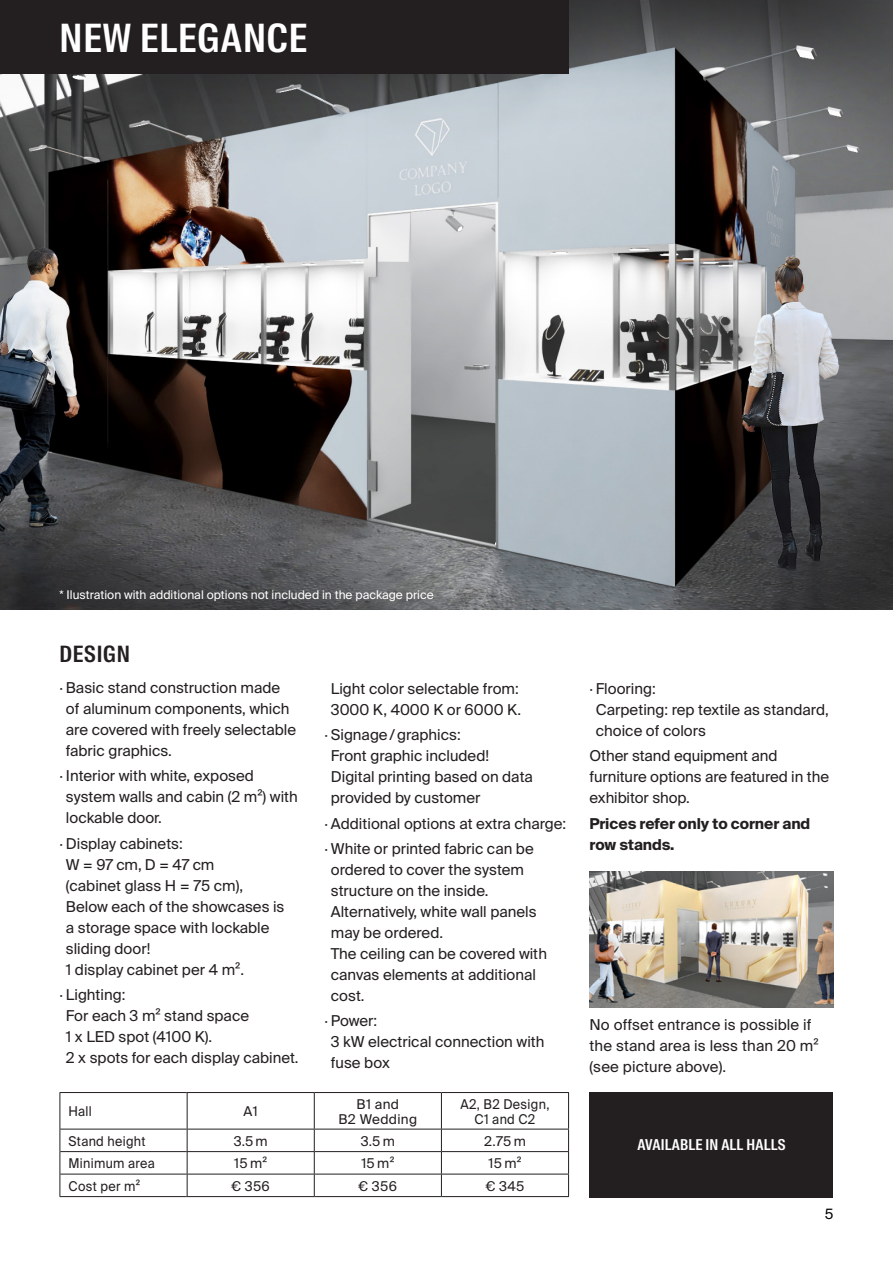
<style>
.page{position:relative;width:893px;height:1263px;background:#fff}
.page>*{position:absolute;margin:0;border:0;box-sizing:border-box;transform-origin:0 0}
.t1{font:600 39px "Suisse Intl Cond";letter-spacing:.025em;color:#fff}
.t2{font:600 22.5px "Suisse Intl Cond";letter-spacing:.035em;color:#231f20}
.t3{font:15px/21px "Suisse Intl";color:#231f20}
.t4{font:700 15px/21px "Suisse Intl";letter-spacing:-.005em;color:#231f20}
.t5{font:600 15px "Suisse Intl Cond";letter-spacing:.01em;color:#fff}
.t6{font:14.25px "Suisse Intl";color:#000002}
.t7{font:13.5px/15px "Suisse Intl";letter-spacing:.025em;color:#231f20;text-align:center;scale:.93 1}
.t8{font:13.5px/15px "Suisse Intl";letter-spacing:.025em;color:#231f20;text-align:center}
.t9{font:12px "Suisse Intl";color:#fff}
</style>
<div class="page">
<img style="left:0;top:0;width:893px;height:609px">
<div style="left:0;top:0;width:568px;height:74px;background:#231f20"></div>
<div style="left:589px;top:1092px;width:244px;height:105px;background:#231f20"></div>
<img style="left:589px;top:872px;width:244px;height:135px">
<hr style="left:60px;top:1093px;width:1px;height:36px;background:#231f20">
<hr style="left:60px;top:1092px;width:127px;height:1px;background:#231f20">
<hr style="left:187px;top:1093px;width:1px;height:36px;background:#231f20">
<hr style="left:60px;top:1129px;width:127px;height:1px;background:#231f20">
<hr style="left:60px;top:1151px;width:127px;height:1px;background:#231f20">
<svg style="left:60px;top:1129px;width:1px;height:67px"></svg>
<hr style="left:60px;top:1174px;width:127px;height:1px;background:#231f20">
<hr style="left:60px;top:1196px;width:127px;height:1px;background:#231f20">
<svg style="left:187px;top:1130px;width:1px;height:66px"></svg>
<hr style="left:187px;top:1092px;width:127px;height:1px;background:#231f20">
<hr style="left:314px;top:1093px;width:1px;height:36px;background:#231f20">
<hr style="left:314px;top:1092px;width:127px;height:1px;background:#231f20">
<hr style="left:441px;top:1093px;width:1px;height:36px;background:#231f20">
<hr style="left:441px;top:1092px;width:128px;height:1px;background:#231f20">
<hr style="left:568px;top:1093px;width:1px;height:36px;background:#231f20">
<hr style="left:187px;top:1129px;width:127px;height:1px;background:#231f20">
<hr style="left:314px;top:1129px;width:127px;height:1px;background:#231f20">
<hr style="left:441px;top:1129px;width:128px;height:1px;background:#231f20">
<hr style="left:187px;top:1151px;width:127px;height:1px;background:#231f20">
<hr style="left:314px;top:1151px;width:127px;height:1px;background:#231f20">
<hr style="left:441px;top:1151px;width:128px;height:1px;background:#231f20">
<hr style="left:187px;top:1174px;width:127px;height:1px;background:#231f20">
<hr style="left:187px;top:1196px;width:127px;height:1px;background:#231f20">
<svg style="left:314px;top:1129px;width:1px;height:67px"></svg>
<hr style="left:314px;top:1174px;width:127px;height:1px;background:#231f20">
<hr style="left:314px;top:1196px;width:127px;height:1px;background:#231f20">
<svg style="left:441px;top:1129px;width:1px;height:67px"></svg>
<hr style="left:441px;top:1174px;width:128px;height:1px;background:#231f20">
<svg style="left:568px;top:1129px;width:1px;height:67px"></svg>
<hr style="left:441px;top:1196px;width:128px;height:1px;background:#231f20">
<h1 class="t1" style="left:60px;top:15px;width:249px">NEW ELEGANCE</h1>
<p class="t9" style="left:60px;top:588px;width:376px">* Ilustration with additional options not included in the package price</p>
<h2 class="t2" style="left:60px;top:640px;width:72px">DESIGN</h2>
<p class="t3" style="left:66px;top:677px;width:232px;text-indent:-6px">· Basic stand construction made of aluminum components, which are covered with freely selectable fabric graphics.</p>
<p class="t3" style="left:66px;top:766px;width:233px;text-indent:-6px">· Interior with white, exposed system walls and cabin (2 m²) with lockable door.</p>
<p class="t3" style="left:66px;top:833px;width:220px;text-indent:-6px">· Display cabinets:<br>W = 97 cm, D = 47 cm<br>(cabinet glass H = 75 cm),<br>Below each of the showcases is a storage space with lockable sliding door!<br>1 display cabinet per 4 m².</p>
<p class="t3" style="left:66px;top:984px;width:234px;text-indent:-6px">· Lighting:<br>For each 3 m² stand space<br>1 x LED spot (4100 K).<br>2 x spots for each display cabinet.</p>
<p class="t3" style="left:331px;top:678px;width:192px">Light color selectable from:<br>3000 K, 4000 K or 6000 K.</p>
<p class="t3" style="left:331px;top:725px;width:204px;text-indent:-6px">· Signage/graphics:<br>Front graphic included!<br>Digital printing based on data provided by customer</p>
<p class="t3" style="left:324px;top:811px;width:243px;line-height:25.2px">· Additional options at extra charge: · White or printed fabric can be</p>
<p class="t3" style="left:331px;top:859px;width:218px">ordered to cover the system structure on the inside.<br>Alternatively, white wall panels may be ordered.<br>The ceiling can be covered with canvas elements at additional cost.</p>
<p class="t3" style="left:331px;top:1010px;width:215px;text-indent:-6px">· Power:<br>3 kW electrical connection with fuse box</p>
<p class="t7" style="left:68px;top:1104px;width:27px">Hall</p>
<p class="t8" style="left:244px;top:1104px;width:16px">A1</p>
<p class="t8" style="left:339px;top:1096px;width:80px">B1 and<br>B2 Wedding</p>
<p class="t7" style="left:460px;top:1096px;width:97px">A2, B2 Design,<br>C1 and C2</p>
<p class="t7" style="left:68px;top:1133px;width:84px">Stand height</p>
<p class="t8" style="left:234px;top:1133px;width:36px">3.5 m</p>
<p class="t8" style="left:361px;top:1133px;width:36px">3.5 m</p>
<p class="t8" style="left:484px;top:1133px;width:43px">2.75 m</p>
<p class="t7" style="left:68px;top:1156px;width:94px">Minimum area</p>
<p class="t8" style="left:234px;top:1156px;width:35px">15 m²</p>
<p class="t8" style="left:361px;top:1156px;width:35px">15 m²</p>
<p class="t8" style="left:488px;top:1156px;width:35px">15 m²</p>
<p class="t7" style="left:68px;top:1178px;width:79px">Cost per m²</p>
<p class="t8" style="left:231px;top:1178px;width:40px">€ 356</p>
<p class="t8" style="left:359px;top:1178px;width:40px">€ 356</p>
<p class="t8" style="left:486px;top:1178px;width:40px">€ 345</p>
<p class="t3" style="left:596px;top:678px;width:234px;text-indent:-6px">· Flooring:<br>Carpeting: rep textile as standard, choice of colors</p>
<p class="t3" style="left:589px;top:746px;width:241px">Other stand equipment and furniture options are featured in the exhibitor shop.</p>
<p class="t4" style="left:589px;top:813px;width:222px">Prices refer only to corner and row stands.</p>
<p class="t3" style="left:589px;top:1014px;width:231px">No offset entrance is possible if the stand area is less than 20 m² (see picture above).</p>
<p class="t5" style="left:637px;top:1136px;width:149px">AVAILABLE IN ALL HALLS</p>
<p class="t6" style="left:825px;top:1205px;width:10px">5</p>
</div>
